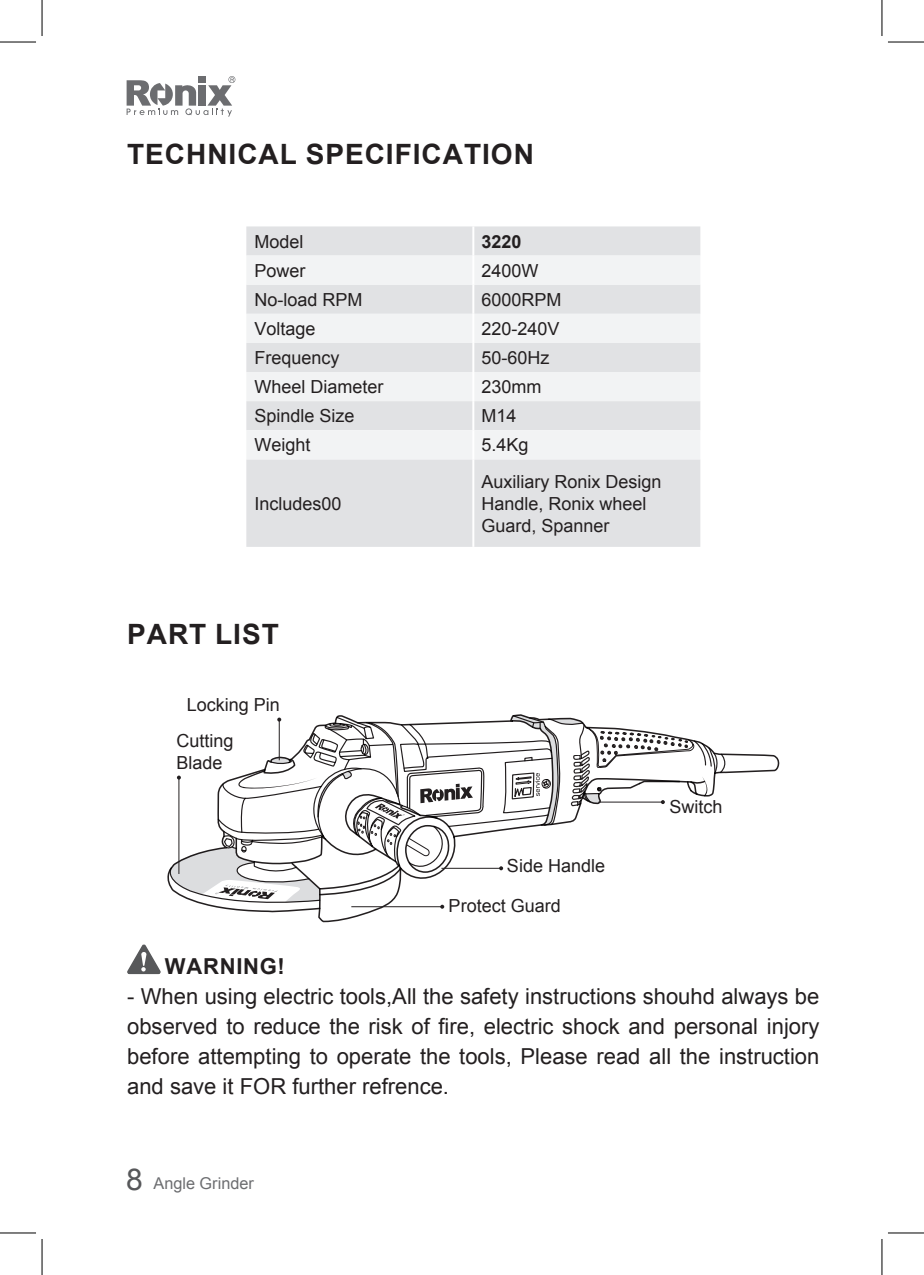
<style>
.page{position:relative;width:924px;height:1275px;background:#fff}
.page>*{position:absolute;margin:0;border:0;box-sizing:border-box;transform-origin:0 0}
.t1{font:700 28px "Arial";letter-spacing:.035em;color:#231f20}
.t2{font:22px/30px "Arial";color:#231f20;text-align:justify}
.t3{font:700 22px "Arial";letter-spacing:.035em;color:#231f20}
.t4{font:18px/22px "Arial";color:#231f20}
.t5{font:700 18px "Arial";color:#231f20}
.t6{font:16.2px "Arial";color:#6c6d70}
.s1{font-size:30px;color:#57585a}
.s2{font-size:30.6px;color:#fff}
</style>
<div class="page">
<svg style="left:126px;top:76px;width:109px;height:41px"></svg>
<div style="left:198px;top:76px;width:8px;height:7px;background:#6c6d70"></div>
<div style="left:246px;top:226px;width:454px;height:321px;background:#e1e2e4"></div>
<svg style="left:246px;top:255px;width:454px;height:204px;fill:#f2f3f4"></svg>
<hr style="left:472px;top:226px;width:2px;height:29px;background:#fff">
<hr style="left:472px;top:255px;width:2px;height:30px;background:#fff">
<hr style="left:472px;top:285px;width:2px;height:29px;background:#fff">
<hr style="left:472px;top:314px;width:2px;height:29px;background:#fff">
<hr style="left:472px;top:343px;width:2px;height:29px;background:#fff">
<hr style="left:472px;top:372px;width:2px;height:29px;background:#fff">
<hr style="left:472px;top:401px;width:2px;height:29px;background:#fff">
<hr style="left:472px;top:430px;width:2px;height:29px;background:#fff">
<hr style="left:472px;top:459px;width:2px;height:88px;background:#fff">
<svg style="left:167px;top:753px;width:612px;height:169px"></svg>
<svg style="left:170px;top:714px;width:555px;height:195px"></svg>
<svg style="left:127px;top:944px;width:34px;height:30px"></svg>
<hr style="left:0;top:42px;width:36px;height:1px;background:#000">
<hr style="left:887px;top:42px;width:36px;height:1px;background:#000">
<hr style="left:0;top:1232px;width:36px;height:1px;background:#000">
<hr style="left:887px;top:1232px;width:36px;height:1px;background:#000">
<hr style="left:42px;top:0;width:1px;height:36px;background:#000">
<hr style="left:42px;top:1239px;width:1px;height:36px;background:#000">
<hr style="left:881px;top:0;width:1px;height:36px;background:#000">
<hr style="left:881px;top:1239px;width:1px;height:36px;background:#000">
<h1 class="t1" style="left:127px;top:135px;width:408px">TECHNICAL SPECIFICATION</h1>
<p class="t4" style="left:254px;top:230px;width:51px">Model</p>
<p class="t5" style="left:481px;top:228px;width:42px">3220</p>
<p class="t4" style="left:254px;top:259px;width:53px">Power</p>
<p class="t4" style="left:481px;top:259px;width:59px">2400W</p>
<p class="t4" style="left:254px;top:288px;width:110px">No-load RPM</p>
<p class="t4" style="left:481px;top:288px;width:82px">6000RPM</p>
<p class="t4" style="left:254px;top:317px;width:63px">Voltage</p>
<p class="t4" style="left:481px;top:317px;width:80px">220-240V</p>
<p class="t4" style="left:254px;top:346px;width:87px">Frequency</p>
<p class="t4" style="left:481px;top:346px;width:70px">50-60Hz</p>
<p class="t4" style="left:254px;top:376px;width:131px">Wheel Diameter</p>
<p class="t4" style="left:481px;top:376px;width:62px">230mm</p>
<p class="t4" style="left:254px;top:405px;width:102px">Spindle Size</p>
<p class="t4" style="left:481px;top:405px;width:37px">M14</p>
<p class="t4" style="left:254px;top:434px;width:58px">Weight</p>
<p class="t4" style="left:481px;top:434px;width:49px">5.4Kg</p>
<p class="t4" style="left:254px;top:492px;width:89px">Includes00</p>
<h1 class="t1" style="left:127px;top:615px;width:153px">PART LIST</h1>
<p class="t4" style="left:176px;top:687px;width:105px;line-height:36px;text-indent:10px">Locking Pin<br>Cutting</p>
<p class="t4" style="left:176px;top:752px;width:48px">Blade</p>
<p class="t4" style="left:481px;top:470px;width:182px">Auxiliary Ronix Design<br>Handle, Ronix wheel<br>Guard, Spanner</p>
<p class="t4" style="left:506px;top:854px;width:100px">Side Handle</p>
<p class="t4" style="left:448px;top:894px;width:114px">Protect Guard</p>
<p class="t4" style="left:669px;top:795px;width:55px">Switch</p>
<p class="t3" style="left:165px;top:951px;width:121px">WARNING!</p>
<p class="t2" style="left:127px;top:981px;width:693px">- When using electric tools,All the safety instructions shouhd always be observed to reduce the risk of fire, electric shock and personal injory before attempting to operate the tools, Please read all the instruction and save it FOR further refrence.</p>
<p class="t6" style="left:126px;top:1171px;width:129px"><span class="s1">8</span><span class="s2">|</span> Angle Grinder</p>
</div>
